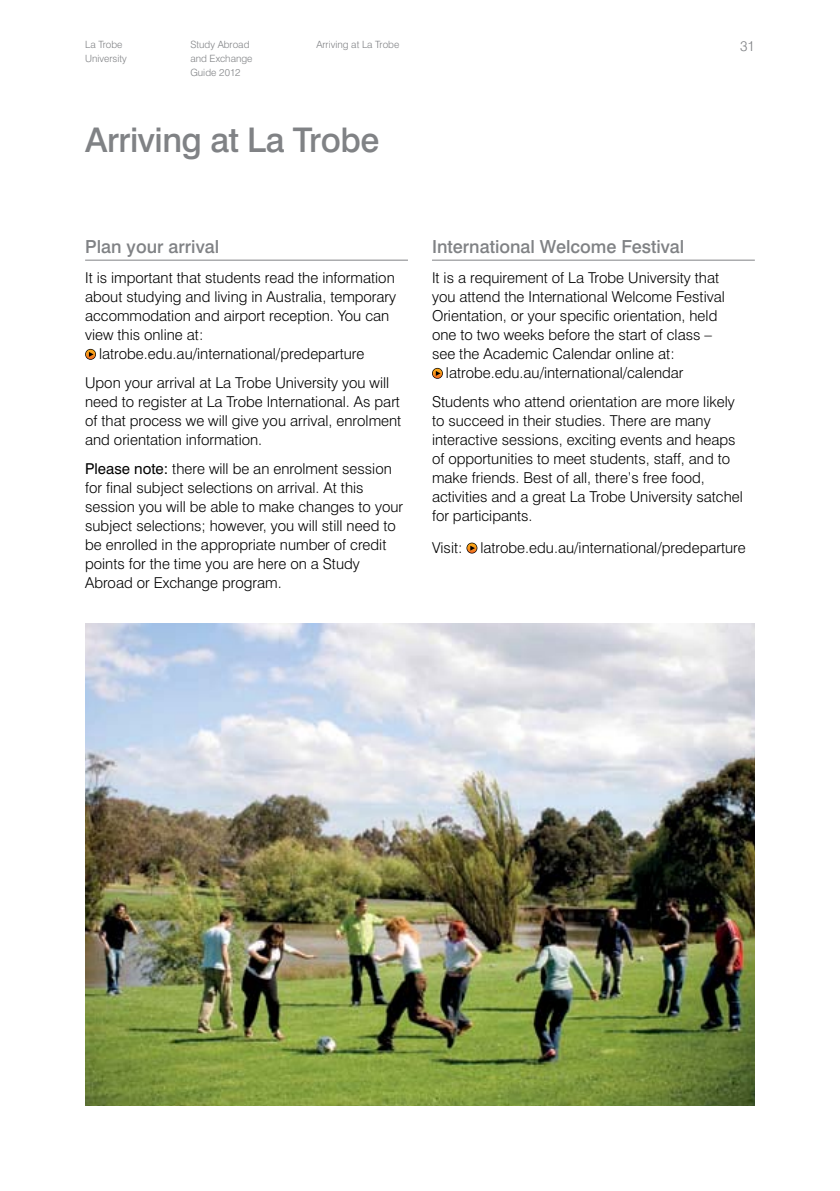
<style>
.page{position:relative;width:840px;height:1191px;background:#fff}
.page>*{position:absolute;margin:0;border:0;box-sizing:border-box;transform-origin:0 0}
.t1{font:500 34px "Swiss 721 BT";letter-spacing:-.015em;color:#808285}
.t2{font:500 18px "Swiss 721 BT";color:#808285}
.t3{font:300 15px/19px "Swiss 721 BT";color:#000}
.t4{font:300 14px "Swiss 721 BT";color:#808285}
.t5{font:300 10px/14px "Swiss 721 BT";color:#808285}
.s1{font-weight:400}
</style>
<div class="page">
<hr style="left:85px;top:260px;width:323px;height:1px;background:#808285">
<svg style="left:85px;top:349px;width:11px;height:11px"></svg>
<svg style="left:86px;top:349px;width:9px;height:10px"></svg>
<hr style="left:432px;top:260px;width:322px;height:1px;background:#808285">
<svg style="left:432px;top:368px;width:10px;height:10px"></svg>
<svg style="left:466px;top:542px;width:11px;height:11px"></svg>
<svg style="left:467px;top:543px;width:9px;height:10px"></svg>
<img style="left:85px;top:624px;width:669px;height:482px">
<p class="t5" style="left:85px;top:37px;width:43px">La Trobe<br>University</p>
<p class="t5" style="left:190px;top:37px;width:61px">Study Abroad</p>
<p class="t4" style="left:739px;top:37px;width:16px">31</p>
<p class="t5" style="left:316px;top:37px;width:84px">Arriving at La Trobe</p>
<p class="t5" style="left:190px;top:51px;width:64px">and Exchange<br>Guide 2012</p>
<h1 class="t1" style="left:85px;top:119px;width:295px">Arriving at La Trobe</h1>
<p class="t2" style="left:85px;top:235px;width:135px">Plan your arrival</p>
<p class="t3" style="left:85px;top:268px;width:311px">It is important that students read the information</p>
<p class="t3" style="left:85px;top:287px;width:312px">about studying and living in Australia, temporary</p>
<p class="t3" style="left:85px;top:306px;width:305px">accommodation and airport reception. You can</p>
<p class="t3" style="left:85px;top:325px;width:120px">view this online at:</p>
<p class="t3" style="left:99px;top:344px;width:267px">latrobe.edu.au/international/predeparture</p>
<p class="t3" style="left:85px;top:373px;width:317px">Upon your arrival at La Trobe University you will need to register at La Trobe International. As part of that process we will give you arrival, enrolment and orientation information.</p>
<p class="t3" style="left:85px;top:459px;width:319px"><span class="s1">Please note:</span> there will be an enrolment session for final subject selections on arrival. At this session you will be able to make changes to your subject selections; however, you will still need to be enrolled in the appropriate number of credit points for the time you are here on a Study Abroad or Exchange program.</p>
<p class="t2" style="left:432px;top:235px;width:253px">International Welcome Festival</p>
<p class="t3" style="left:432px;top:268px;width:288px">It is a requirement of La Trobe University that</p>
<p class="t3" style="left:432px;top:287px;width:294px">you attend the International Welcome Festival</p>
<p class="t3" style="left:432px;top:306px;width:287px">Orientation, or your specific orientation, held</p>
<p class="t3" style="left:432px;top:325px;width:281px">one to two weeks before the start of class –</p>
<p class="t3" style="left:432px;top:344px;width:244px">see the Academic Calendar online at:</p>
<p class="t3" style="left:445px;top:363px;width:239px">latrobe.edu.au/international/calendar</p>
<p class="t3" style="left:432px;top:392px;width:312px">Students who attend orientation are more likely to succeed in their studies. There are many interactive sessions, exciting events and heaps of opportunities to meet students, staff, and to make friends. Best of all, there’s free food, activities and a great La Trobe University satchel for participants.</p>
<p class="t3" style="left:432px;top:538px;width:315px">Visit: latrobe.edu.au/international/predeparture</p>
</div>
